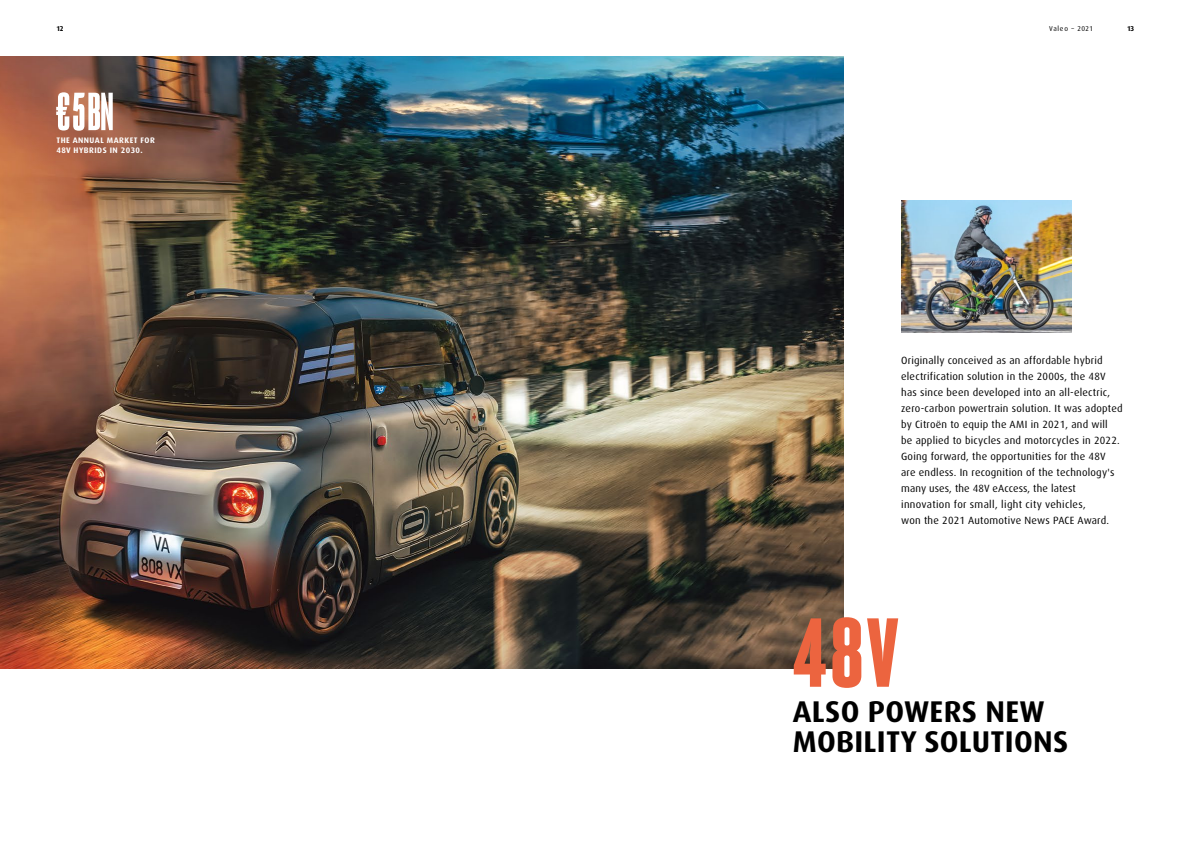
<style>
.page{position:relative;width:1191px;height:842px;background:#fff}
.page>*{position:absolute;margin:0;border:0;box-sizing:border-box;transform-origin:0 0}
.t1{font:95px "Sharp Grotesk TRIAL Bold 12";color:#ec643f}
.t2{font:52px "Sharp Grotesk Bold 10";color:#fff}
.t3{font:700 30px/30px "Dax OT";letter-spacing:.01em;color:#000}
.t4{font:10.5px/16px "Dax OT";letter-spacing:.02em;color:#000}
.t5{font:700 8px/10px "Dax OT";letter-spacing:.06em;color:#fff}
.t6{font:7px "Dax OT";letter-spacing:.1em;color:#000}
.t7{font:700 7px "Dax OT";color:#000}
</style>
<div class="page">
<img style="left:901px;top:201px;width:170px;height:132px">
<img style="left:0;top:57px;width:843px;height:612px">
<p class="t7" style="left:57px;top:24px;width:8px">12</p>
<p class="t6" style="left:1049px;top:24px;width:45px">Valeo – 2021</p>
<p class="t7" style="left:1127px;top:24px;width:8px">13</p>
<h2 class="t2" style="left:56px;top:80px;width:59px">€5BN</h2>
<p class="t5" style="left:56px;top:135px;width:100px">THE ANNUAL MARKET FOR<br>48V HYBRIDS IN 2030.</p>
<p class="t4" style="left:901px;top:352px;width:223px">Originally conceived as an affordable hybrid electrification solution in the 2000s, the 48V has since been developed into an all-electric, zero-carbon powertrain solution. It was adopted by Citroën to equip the AMI in 2021, and will<br>be applied to bicycles and motorcycles in 2022.<br>Going forward, the opportunities for the 48V are endless. In recognition of the technology's many uses, the 48V eAccess, the latest innovation for small, light city vehicles,<br>won the 2021 Automotive News PACE Award.</p>
<h1 class="t1" style="left:792px;top:592px;width:107px">48V</h1>
<h3 class="t3" style="left:793px;top:697px;width:277px">ALSO POWERS NEW<br>MOBILITY SOLUTIONS</h3>
</div>
